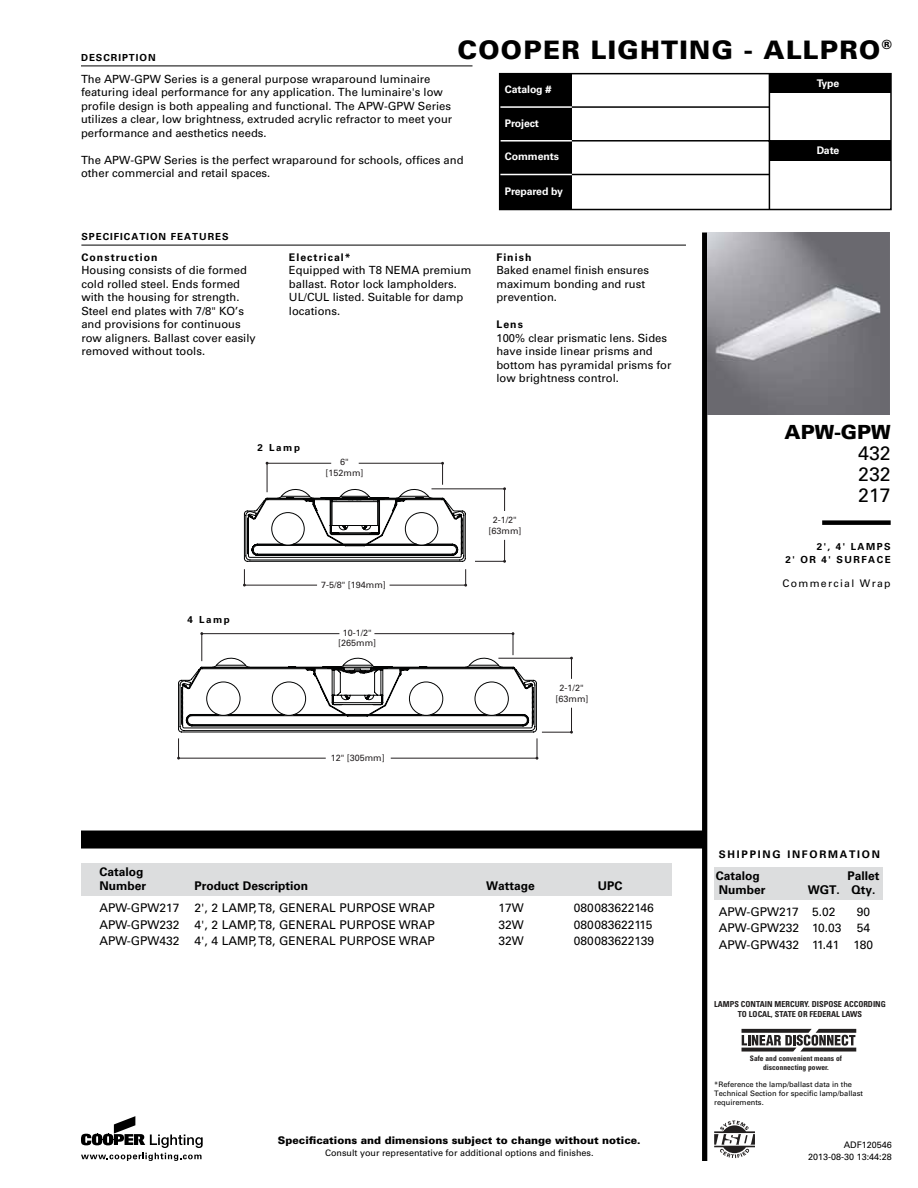
<style>
.page{position:relative;width:918px;height:1188px;background:#fff}
.page>*{position:absolute;margin:0;border:0;box-sizing:border-box;transform-origin:0 0}
.t1{font:900 25.5px "Univers LT Std";letter-spacing:.05em;color:#000}
.t2{font:19.5px/21px "Univers LT Std";color:#000;text-align:justify}
.t3{font:900 19.5px "Univers LT Std";color:#000}
.t4{font:12px/16.5px "Univers LT Std";color:#000;text-align:right}
.t5{font:700 12px/14.4px "Univers LT Std";color:#000}
.t6{font:11.25px/13.5px "Univers LT Std";color:#000}
.t7{font:900 10.5px "Univers LT Std";color:#000}
.t8{font:700 10.5px "Univers LT Std";letter-spacing:.165em;color:#000}
.t9{font:700 10.5px "Univers LT Std";letter-spacing:-.01em;color:#fff}
.t10{font:10.5px "Univers LT Std";letter-spacing:.125em;color:#000}
.t11{font:700 9.75px "Univers LT Std";letter-spacing:.1em;color:#000}
.t12{font:700 9.75px/13.5px "Univers LT Std";letter-spacing:.15em;color:#000;text-align:right}
.t13{font:9px/12px "Univers LT Std";color:#000;text-align:right}
.t14{font:9px/10.9px "Univers LT Std";color:#231f20;text-align:center}
.t15{font:700 condensed 8.25px/9.9px "Univers LT Std";color:#221f1f;text-align:center}
.t16{font:7.5px/9px "Univers LT Std";color:#000}
.t17{font:700 condensed 7.5px/9px "Univers LT Std";color:#221f1f;text-align:center}
</style>
<div class="page">
<div style="left:702px;top:232px;width:5px;height:929px;background:#000"></div>
<div style="left:81px;top:831px;width:625px;height:18px;background:#000"></div>
<img style="left:707px;top:233px;width:183px;height:182px">
<hr style="left:81px;top:245px;width:605px;height:1px;background:#000">
<div style="left:822px;top:520px;width:69px;height:5px;background:#000"></div>
<hr style="left:81px;top:66px;width:391px;height:1px;background:#000">
<svg style="left:503px;top:487px;width:3px;height:24px"></svg>
<hr style="left:431px;top:488px;width:74px;height:1px;background:#231f20">
<svg style="left:475px;top:540px;width:31px;height:23px"></svg>
<hr style="left:390px;top:585px;width:76px;height:1px;background:#231f20">
<hr style="left:244px;top:585px;width:73px;height:1px;background:#231f20">
<svg style="left:464px;top:569px;width:3px;height:18px"></svg>
<svg style="left:243px;top:569px;width:3px;height:18px"></svg>
<svg style="left:244px;top:462px;width:222px;height:100px"></svg>
<svg style="left:742px;top:1029px;width:114px;height:23px"></svg>
<svg style="left:714px;top:1121px;width:41px;height:37px"></svg>
<svg style="left:81px;top:1116px;width:122px;height:45px"></svg>
<div style="left:500px;top:74px;width:72px;height:135px;background:#000"></div>
<div style="left:770px;top:73px;width:121px;height:20px;background:#000"></div>
<div style="left:770px;top:141px;width:121px;height:20px;background:#000"></div>
<hr style="left:572px;top:106px;width:198px;height:2px;background:#000">
<hr style="left:500px;top:106px;width:72px;height:2px;background:#fff">
<hr style="left:572px;top:174px;width:198px;height:1px;background:#000">
<hr style="left:500px;top:174px;width:72px;height:1px;background:#fff">
<hr style="left:769px;top:74px;width:1px;height:136px;background:#000">
<hr style="left:572px;top:140px;width:319px;height:2px;background:#000">
<hr style="left:500px;top:140px;width:72px;height:2px;background:#fff">
<div style="left:499px;top:73px;width:393px;height:137px;border:2px solid #000"></div>
<div style="left:81px;top:864px;width:590px;height:32px;background:#dcddde"></div>
<svg style="left:177px;top:632px;width:396px;height:128px"></svg>
<div style="left:714px;top:867px;width:168px;height:32px;background:#dcddde"></div>
<p class="t11" style="left:81px;top:52px;width:76px">Description</p>
<h1 class="t1" style="left:457px;top:34px;width:436px">COOPER LIGHTING - ALLPRO<sup>®</sup></h1>
<p class="t6" style="left:81px;top:72px;width:373px">The APW-GPW Series is a general purpose wraparound luminaire featuring ideal performance for any application. The luminaire's low profile design is both appealing and functional. The APW-GPW Series utilizes a clear, low brightness, extruded acrylic refractor to meet your performance and aesthetics needs.</p>
<p class="t6" style="left:81px;top:153px;width:384px">The APW-GPW Series is the perfect wraparound for schools, offices and other commercial and retail spaces.</p>
<p class="t11" style="left:81px;top:230px;width:147px">Specification Features</p>
<p class="t8" style="left:81px;top:251px;width:78px">Construction</p>
<p class="t6" style="left:81px;top:264px;width:176px">Housing consists of die formed cold rolled steel. Ends formed with the housing for strength.<br>Steel end plates with 7/8" KO’s and provisions for continuous row aligners. Ballast cover easily removed without tools.</p>
<p class="t8" style="left:289px;top:251px;width:63px">Electrical*</p>
<p class="t6" style="left:289px;top:264px;width:184px">Equipped with T8 NEMA premium ballast. Rotor lock lampholders.<br>UL/CUL listed. Suitable for damp locations.</p>
<p class="t9" style="left:505px;top:83px;width:48px">Catalog #</p>
<p class="t9" style="left:505px;top:117px;width:36px">Project</p>
<p class="t9" style="left:505px;top:150px;width:56px">Comments</p>
<p class="t9" style="left:505px;top:185px;width:60px">Prepared by</p>
<p class="t8" style="left:496px;top:251px;width:37px">Finish</p>
<p class="t6" style="left:496px;top:264px;width:154px">Baked enamel finish ensures maximum bonding and rust prevention.</p>
<p class="t8" style="left:496px;top:318px;width:28px">Lens</p>
<p class="t6" style="left:496px;top:331px;width:177px">100% clear prismatic lens. Sides have inside linear prisms and bottom has pyramidal prisms for low brightness control.</p>
<p class="t11" style="left:257px;top:442px;width:44px">2 Lamp</p>
<p class="t14" style="left:326px;top:457px;width:39px">6" [152mm]</p>
<p class="t11" style="left:187px;top:614px;width:44px">4 Lamp</p>
<p class="t14" style="left:321px;top:579px;width:66px">7-5/8" [194mm]</p>
<p class="t14" style="left:338px;top:627px;width:39px">10-1/2" [265mm]</p>
<p class="t14" style="left:331px;top:752px;width:56px">12" [305mm]</p>
<p class="t14" style="left:489px;top:515px;width:34px">2-1/2" [63mm]</p>
<p class="t14" style="left:556px;top:682px;width:34px">2-1/2" [63mm]</p>
<p class="t5" style="left:99px;top:865px;width:48px">Catalog<br>Number</p>
<p class="t5" style="left:195px;top:879px;width:115px">Product Description</p>
<p class="t5" style="left:486px;top:879px;width:50px">Wattage</p>
<p class="t5" style="left:598px;top:879px;width:26px">UPC</p>
<p class="t4" style="left:99px;top:900px;width:82px">APW-GPW217</p>
<p class="t4" style="left:195px;top:900px;width:242px">2', 2 LAMP,T8, GENERAL PURPOSE WRAP</p>
<p class="t4" style="left:499px;top:900px;width:27px">17W</p>
<p class="t4" style="left:574px;top:900px;width:82px">080083622146</p>
<p class="t4" style="left:99px;top:916px;width:337px">APW-GPW232 4', 2 LAMP,T8, GENERAL PURPOSE WRAP</p>
<p class="t4" style="left:499px;top:916px;width:27px">32W</p>
<p class="t4" style="left:574px;top:916px;width:80px">080083622115</p>
<p class="t4" style="left:99px;top:933px;width:337px">APW-GPW432 4', 4 LAMP, T8, GENERAL PURPOSE WRAP</p>
<p class="t4" style="left:499px;top:933px;width:27px">32W</p>
<p class="t4" style="left:574px;top:933px;width:82px">080083622139</p>
<p class="t7" style="left:278px;top:1133px;width:364px">Specifications and dimensions subject to change without notice.</p>
<p class="t13" style="left:325px;top:1146px;width:270px">Consult your representative for additional options and finishes.</p>
<p class="t9" style="left:817px;top:77px;width:24px">Type</p>
<p class="t9" style="left:817px;top:144px;width:24px">Date</p>
<h2 class="t3" style="left:785px;top:419px;width:108px">APW-GPW</h2>
<h2 class="t2" style="left:858px;top:442px;width:34px">432<br>232<br>217</h2>
<p class="t12" style="left:786px;top:539px;width:107px">2', 4' Lamps<br>2' Or 4' Surface</p>
<p class="t10" style="left:782px;top:577px;width:110px">Commercial Wrap</p>
<p class="t8" style="left:719px;top:848px;width:163px">SHIPPING INFORMATION</p>
<p class="t5" style="left:716px;top:868px;width:46px">Catalog</p>
<p class="t5" style="left:847px;top:868px;width:34px">Pallet</p>
<p class="t5" style="left:719px;top:883px;width:48px">Number</p>
<p class="t5" style="left:808px;top:883px;width:69px">WGT. Qty.</p>
<p class="t4" style="left:719px;top:903px;width:118px">APW-GPW217 5.02</p>
<p class="t4" style="left:857px;top:903px;width:15px">90</p>
<p class="t4" style="left:719px;top:920px;width:124px">APW-GPW232 10.03</p>
<p class="t4" style="left:719px;top:920px;width:156px">54<br>APW-GPW432 11.41 180</p>
<p class="t15" style="left:714px;top:999px;width:173px">LAMPS CONTAIN MERCURY. DISPOSE ACCORDING<br>TO LOCAL, STATE OR FEDERAL LAWS</p>
<p class="t17" style="left:750px;top:1053px;width:93px">Safe and convenient means of disconnecting power.</p>
<p class="t16" style="left:714px;top:1080px;width:150px">*Reference the lamp/ballast data in the<br>Technical Section for specific lamp/ballast requirements.</p>
<p class="t13" style="left:808px;top:1139px;width:85px">ADF120546<br>2013-08-30 13:44:28</p>
</div>
